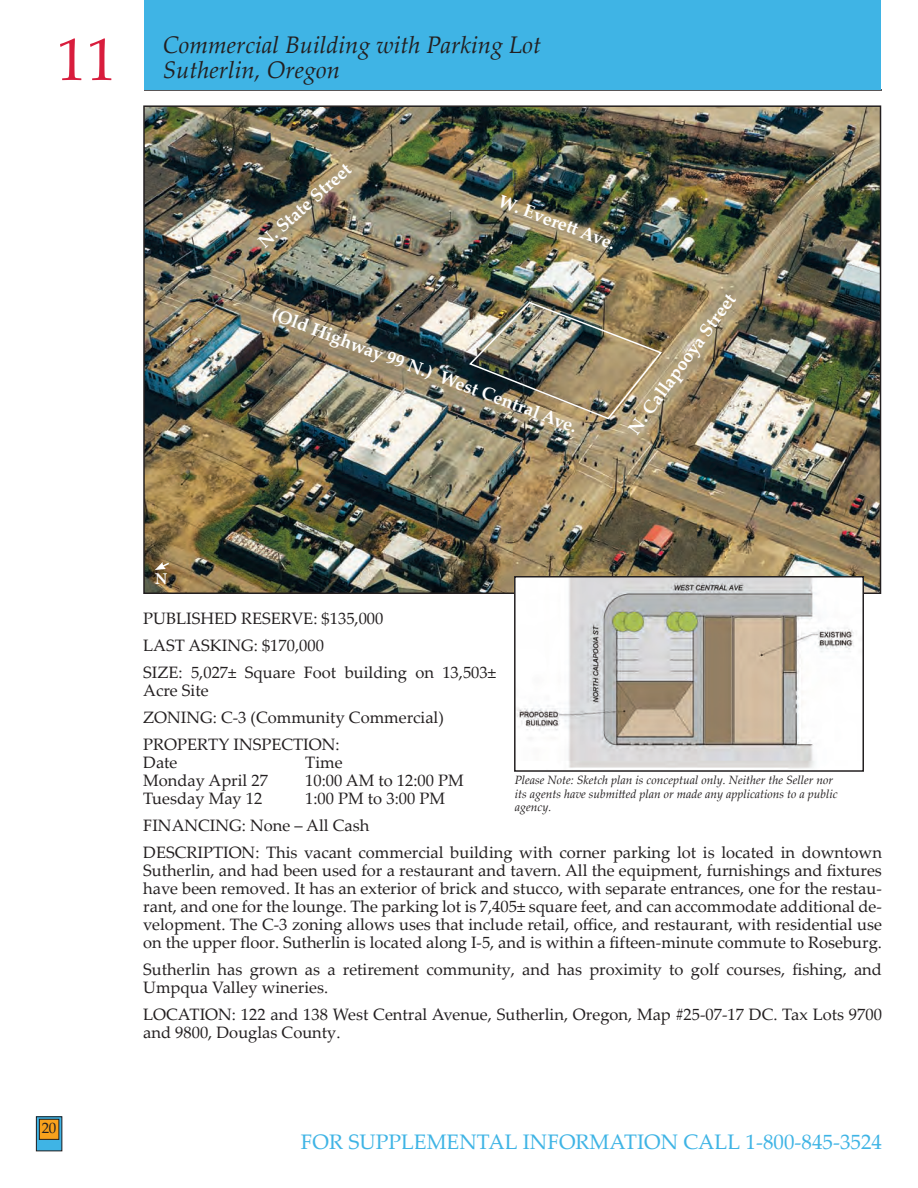
<style>
.page{position:relative;width:918px;height:1188px;background:#fff}
.page>*{position:absolute;margin:0;border:0;box-sizing:border-box;transform-origin:0 0}
.t1{font:60px "Palatino Linotype";color:#d81d3d}
.t2{font:italic 24px/25.5px "Palatino Linotype";color:#231f20}
.t3{font:21px "Palatino Linotype";color:#3fb4e5}
.t4{font:700 18px "Palatino Linotype";color:#fff}
.t5{font:16.5px/27px "Palatino Linotype";color:#231f20}
.t6{font:700 16.5px "Minion Pro";color:#fff}
.t7{font:15px "Palatino Linotype";color:#231f20}
.t8{font:italic 12px/13.5px "Palatino Linotype";color:#231f20}
</style>
<div class="page">
<svg style="left:38px;top:1118px;width:22px;height:31px"></svg>
<div style="left:36px;top:1116px;width:26px;height:35px;border:1px solid #231f20"></div>
<div style="left:39px;top:1119px;width:20px;height:20px;background:#f8a11c"></div>
<div style="left:39px;top:1119px;width:20px;height:21px;border:1px solid #231f20"></div>
<hr style="left:144px;top:89px;width:738px;height:2px;background:#231f20">
<div style="left:145px;top:0;width:736px;height:89px;background:#3fb4e5"></div>
<img style="left:146px;top:108px;width:732px;height:483px">
<img style="left:517px;top:579px;width:344px;height:190px">
<div style="left:514px;top:576px;width:350px;height:196px;border:2px solid #231f20"></div>
<svg style="left:155px;top:561px;width:16px;height:9px"></svg>
<img style="left:468px;top:301px;width:195px;height:120px">
<h1 class="t1" style="left:56px;top:17px;width:61px">11</h1>
<h2 class="t2" style="left:163px;top:31px;width:380px">Commercial Building with Parking Lot<br>Sutherlin, Oregon</h2>
<p class="t4" style="left:252px;top:234px;width:119px;rotate:-41deg">N. State Street</p>
<p class="t4" style="left:504px;top:189px;width:125px;rotate:20deg">W. Everett Ave.</p>
<p class="t4" style="left:276px;top:303px;width:326px;rotate:20deg">(Old Highway 99 N.) West Central Ave.</p>
<p class="t4" style="left:622px;top:424px;width:171px;rotate:-54deg">N. Callapooya Street</p>
<p class="t7" style="left:42px;top:1117px;width:16px">20</p>
<p class="t6" style="left:155px;top:567px;width:14px">N</p>
<p class="t5" style="left:143px;top:604px;width:354px">PUBLISHED RESERVE: $135,000<br>LAST ASKING: $170,000<br>SIZE: 5,027± Square Foot building on 13,503±</p>
<p class="t5" style="left:143px;top:676px;width:302px">Acre Site<br>ZONING: C-3 (Community Commercial)<br>PROPERTY INSPECTION:</p>
<p class="t5" style="left:143px;top:748px;width:36px">Date</p>
<p class="t5" style="left:305px;top:748px;width:39px">Time</p>
<p class="t5" style="left:143px;top:766px;width:126px">Monday April 27</p>
<p class="t5" style="left:305px;top:766px;width:160px">10:00 AM to 12:00 PM</p>
<p class="t5" style="left:143px;top:784px;width:121px">Tuesday May 12</p>
<p class="t8" style="left:515px;top:773px;width:324px">Please Note: Sketch plan is conceptual only. Neither the Seller nor its agents have submitted plan or made any applications to a public agency.</p>
<p class="t5" style="left:143px;top:784px;width:740px;text-indent:162px">1:00 PM to 3:00 PM<br>FINANCING: None – All Cash<br>DESCRIPTION: This vacant commercial building with corner parking lot is located in downtown</p>
<p class="t5" style="left:143px;top:861px;width:740px;line-height:18px;text-align:justify">Sutherlin, and had been used for a restaurant and tavern. All the equipment, furnishings and fixtures have been removed. It has an exterior of brick and stucco, with separate entrances, one for the restau&shy;rant, and one for the lounge. The parking lot is 7,405± square feet, and can accommodate additional de&shy;velopment. The C-3 zoning allows uses that include retail, office, and restaurant, with residential use on the upper floor. Sutherlin is located along I-5, and is within a fifteen-minute commute to Roseburg.</p>
<p class="t5" style="left:143px;top:960px;width:740px;line-height:18px">Sutherlin has grown as a retirement community, and has proximity to golf courses, fishing, and<br>Umpqua Valley wineries.</p>
<p class="t5" style="left:143px;top:1005px;width:740px;line-height:18px">LOCATION: 122 and 138 West Central Avenue, Sutherlin, Oregon, Map #25-07-17 DC. Tax Lots 9700 and 9800, Douglas County.</p>
<p class="t3" style="left:301px;top:1127px;width:583px">FOR SUPPLEMENTAL INFORMATION CALL 1-800-845-3524</p>
</div>
